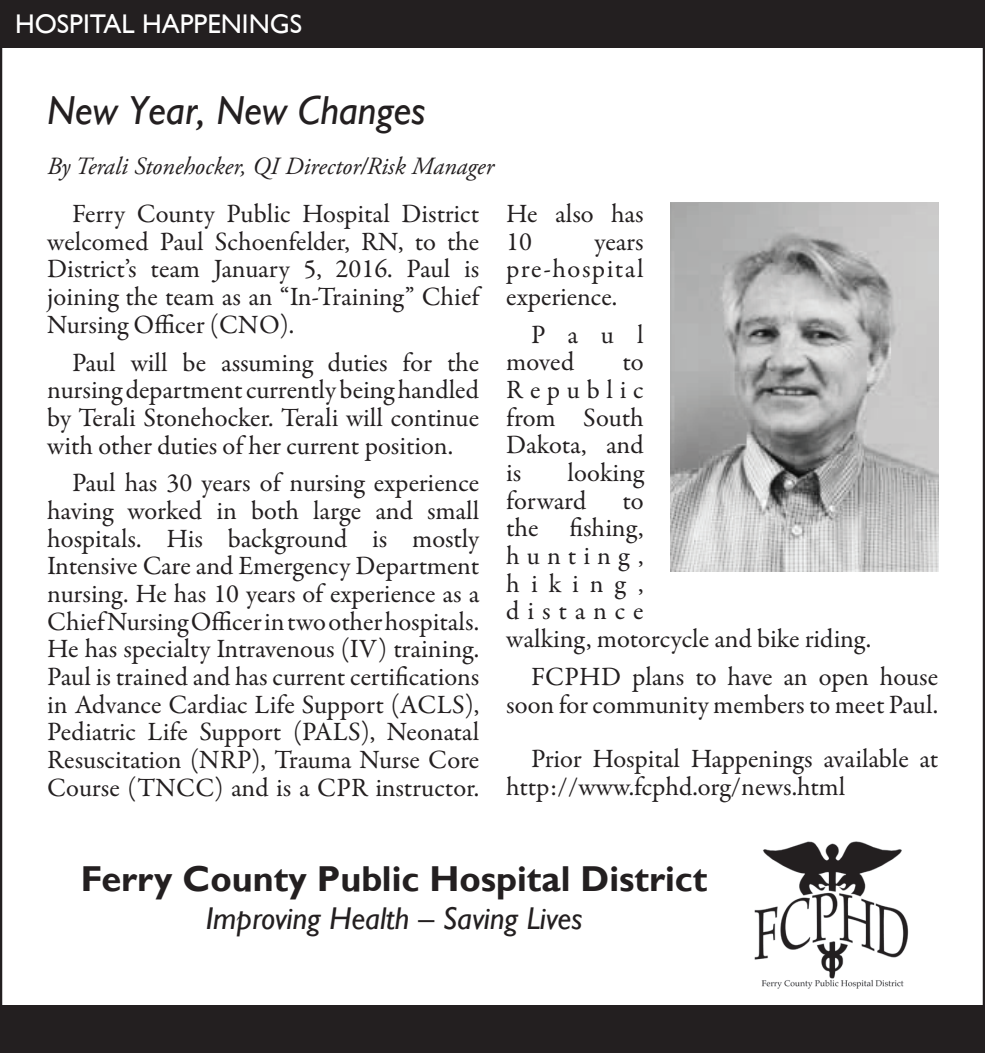
<style>
.page{position:relative;width:985px;height:1053px;background:#fff}
.page>*{position:absolute;margin:0;border:0;box-sizing:border-box;transform-origin:0 0}
.t1{font:italic 40.5px "Gill Sans";letter-spacing:-.005em;color:#231f20}
.t2{font:700 36px "Gill Sans";color:#231f20}
.t3{font:italic 31.5px "Gill Sans";color:#231f20}
.t4{font:27px "Gill Sans";color:#fff}
.t5{font:26.55px/27.7px "Garamond Premr Pro";color:#231f20;text-align:justify}
.t6{font:italic 24.75px "Adobe Garamond Pro";color:#231f20}
</style>
<div class="page">
<div style="left:0;top:0;width:985px;height:48px;background:#231f20"></div>
<img style="left:754px;top:841px;width:155px;height:148px">
<div style="left:0;top:1005px;width:985px;height:48px;background:#231f20"></div>
<img style="left:671px;top:202px;width:268px;height:369px">
<p class="t4" style="left:15px;top:8px;width:289px">HOSPITAL HAPPENINGS</p>
<h1 class="t1" style="left:47px;top:88px;width:380px">New Year, New Changes</h1>
<p class="t6" style="left:47px;top:152px;width:448px">By Terali Stonehocker, QI Director/Risk Manager</p>
<p class="t5" style="left:47px;top:201px;width:434px;text-indent:25px">Ferry County Public Hospital District welcomed Paul Schoenfelder, RN, to the District’s team January 5, 2016. Paul is joining the team as an “In-Training” Chief Nursing Officer (CNO).</p>
<p class="t5" style="left:47px;top:349px;width:434px;text-indent:25px">Paul will be assuming duties for the nursing department currently being handled by Terali Stonehocker. Terali will continue with other duties of her current position.</p>
<p class="t5" style="left:47px;top:470px;width:434px;text-indent:25px">Paul has 30 years of nursing experience having worked in both large and small hospitals. His background is mostly Intensive Care and Emergency Department nursing. He has 10 years of experience as a Chief Nursing Officer in two other hospitals.<br>He has specialty Intravenous (IV) training.<br>Paul is trained and has current certifications in Advance Cardiac Life Support (ACLS), Pediatric Life Support (PALS), Neonatal Resuscitation (NRP), Trauma Nurse Core Course (TNCC) and is a CPR instructor.</p>
<p class="t5" style="left:506px;top:200px;width:139px">He also has<br>10</p>
<p class="t5" style="left:506px;top:228px;width:139px;text-indent:88px">years pre-hospital experience.</p>
<p class="t5" style="left:506px;top:321px;width:139px;text-indent:25px">Paul moved</p>
<p class="t5" style="left:506px;top:349px;width:139px;text-indent:116px">to Republic from South Dakota, and is</p>
<p class="t5" style="left:506px;top:460px;width:139px;text-indent:61px">looking forward</p>
<p class="t5" style="left:506px;top:487px;width:366px;text-align:left;text-indent:116px">to<br>the fishing,<br>hunting,<br>hiking,<br>distance<br>walking, motorcycle and bike riding.</p>
<p class="t5" style="left:506px;top:663px;width:434px;text-align:right">FCPHD plans to have an open house soon for community members to meet Paul.</p>
<p class="t5" style="left:506px;top:746px;width:433px;text-indent:25px">Prior Hospital Happenings available at http://www.fcphd.org/news.html</p>
<h2 class="t2" style="left:81px;top:858px;width:628px">Ferry County Public Hospital District</h2>
<p class="t3" style="left:206px;top:900px;width:378px">Improving Health – Saving Lives</p>
</div>
